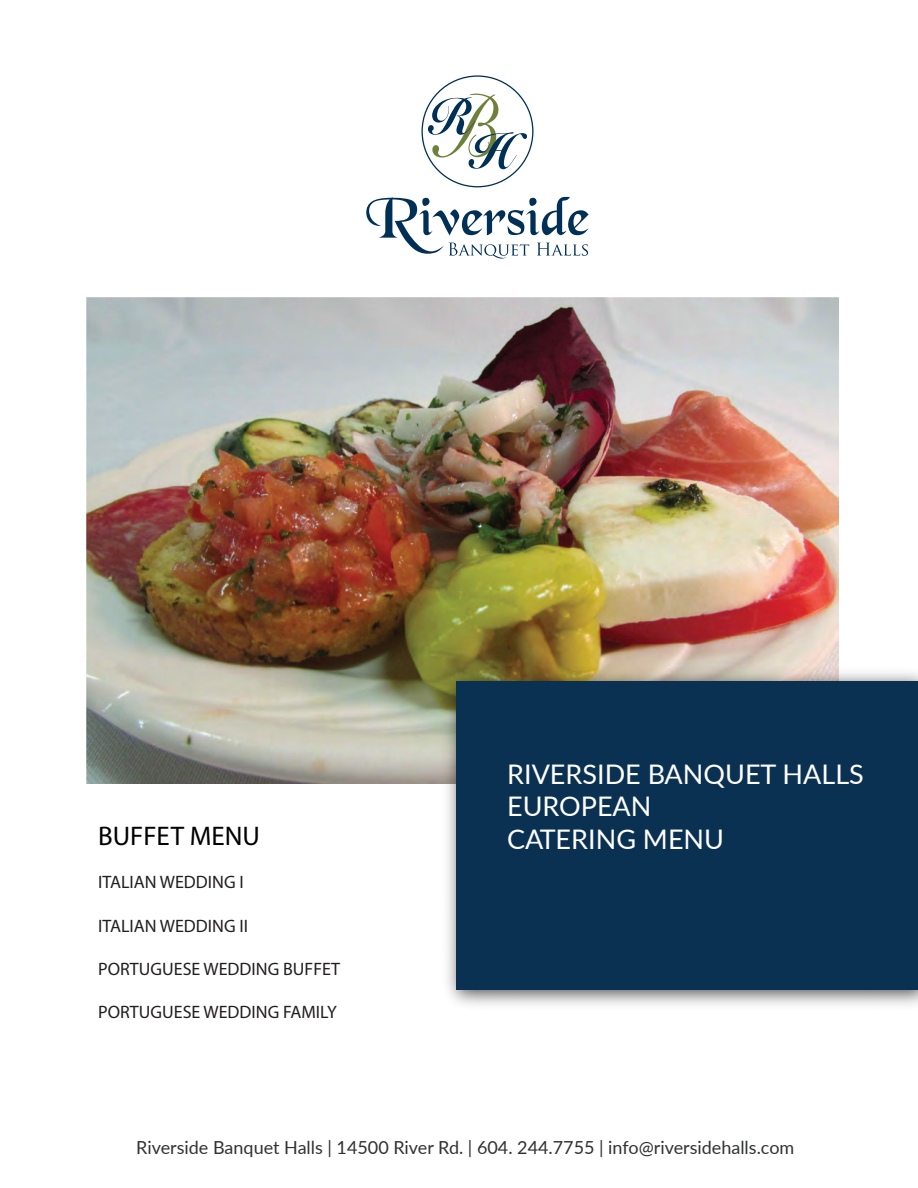
<style>
.page{position:relative;width:918px;height:1188px;background:#fff}
.page>*{position:absolute;margin:0;border:0;box-sizing:border-box;transform-origin:0 0}
.t1{font:27px/32.4px "Lato";color:#fff}
.t2{font:27px "Myriad Pro";color:#000}
.t3{font:18px "Myriad Pro";color:#231f20}
.t4{font:18px "Lato";color:#313232}
</style>
<div class="page">
<img style="left:87px;top:298px;width:751px;height:486px">
<img style="left:437px;top:661px;width:481px;height:344px">
<div style="left:457px;top:681px;width:461px;height:309px;background:#0b3152"></div>
<svg style="left:366px;top:197px;width:223px;height:62px"></svg>
<svg style="left:422px;top:75px;width:111px;height:112px"></svg>
<h1 class="t2" style="left:98px;top:825px;width:163px">BUFFET MENU</h1>
<p class="t3" style="left:98px;top:871px;width:147px">ITALIAN WEDDING I</p>
<p class="t3" style="left:98px;top:915px;width:151px">ITALIAN WEDDING II</p>
<p class="t3" style="left:98px;top:958px;width:244px">PORTUGUESE WEDDING BUFFET</p>
<p class="t3" style="left:98px;top:1001px;width:240px">PORTUGUESE WEDDING FAMILY</p>
<h1 class="t1" style="left:507px;top:757px;width:358px">RIVERSIDE BANQUET HALLS<br>EUROPEAN<br>CATERING MENU</h1>
<p class="t4" style="left:136px;top:1134px;width:660px">Riverside Banquet Halls | 14500 River Rd. | 604. 244.7755 | info@riversidehalls.com</p>
</div>
